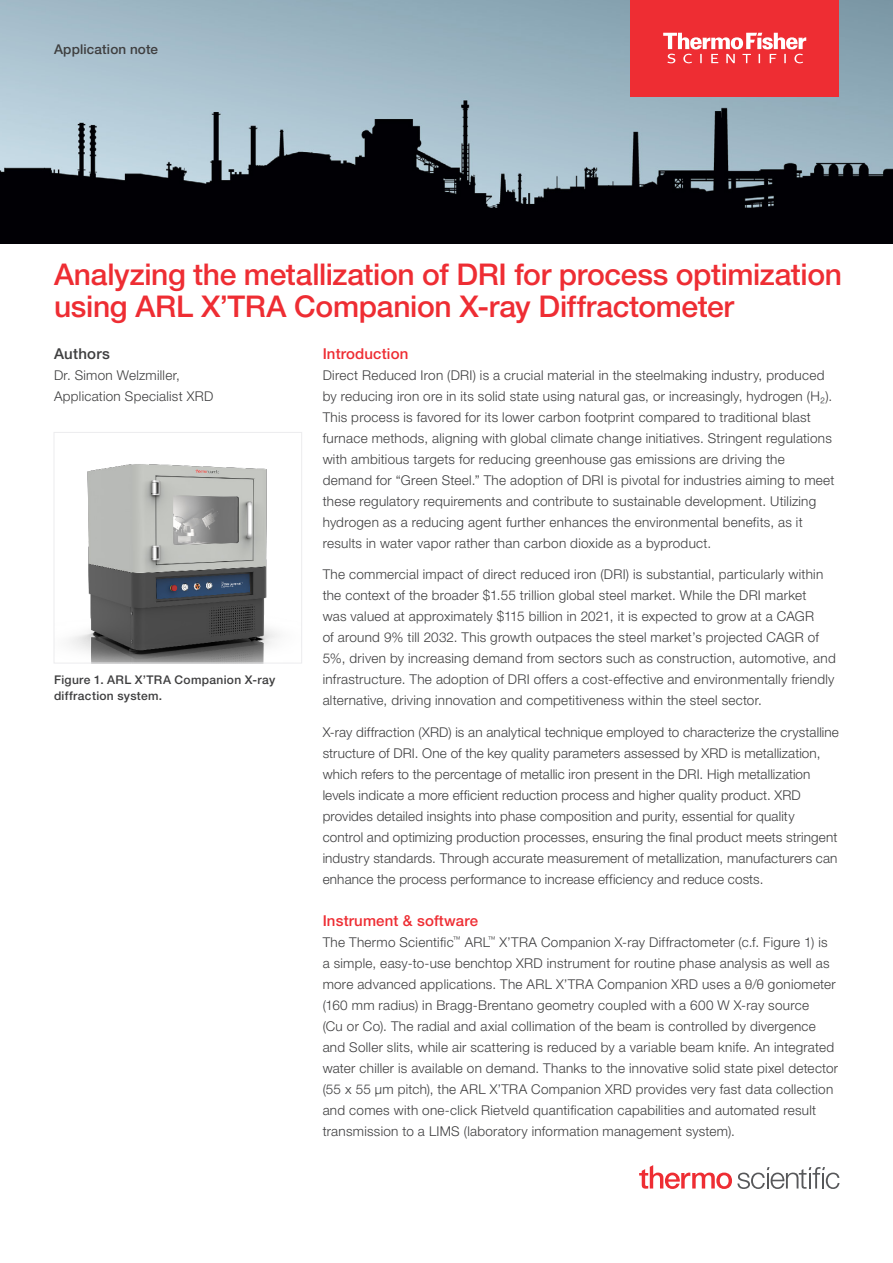
<style>
.page{position:relative;width:893px;height:1263px;background:#fff}
.page>*{position:absolute;margin:0;border:0;box-sizing:border-box;transform-origin:0 0}
.t1{font:500 30px/31.5px "Helvetica Neue LTW1 G";letter-spacing:-.01em;color:#ee2d33}
.t2{font:500 15px "Helvetica Neue LTW1 G";letter-spacing:.01em;color:#ee2d33}
.t3{font:500 15px "Helvetica Neue LTW1 G";letter-spacing:.02em;color:#3e3e3f}
.t4{font:300 13.5px/21px "Helvetica Neue LTW1 G";letter-spacing:.02em;color:#3e3e3f}
.t5{font:500 13.5px "Helvetica Neue LTW1 G";letter-spacing:.01em;color:#3e3e3f}
.t6{font:500 12px/15.8px "Helvetica Neue LTW1 G";letter-spacing:.03em;color:#3e3e3f}
</style>
<div class="page">
<img style="left:0;top:0;width:893px;height:243px">
<img style="left:70px;top:464px;width:209px;height:197px">
<div style="left:54px;top:432px;width:248px;height:231px;border:1px solid #ececee"></div>
<svg style="left:639px;top:1165px;width:200px;height:24px"></svg>
<div style="left:630px;top:0;width:209px;height:96px;background:#ee2d33"></div>
<svg style="left:663px;top:33px;width:143px;height:30px"></svg>
<p class="t5" style="left:54px;top:41px;width:106px">Application note</p>
<h1 class="t1" style="left:54px;top:259px;width:790px">Analyzing the metallization of DRI for process optimization using ARL X’TRA Companion X-ray Diffractometer</h1>
<p class="t3" style="left:54px;top:344px;width:58px">Authors</p>
<p class="t4" style="left:54px;top:364px;width:161px">Dr. Simon Welzmiller,<br>Application Specialist XRD</p>
<p class="t6" style="left:54px;top:672px;width:223px">Figure 1. ARL X’TRA Companion X-ray diffraction system.</p>
<p class="t2" style="left:323px;top:344px;width:87px">Introduction</p>
<p class="t4" style="left:323px;top:364px;width:513px">Direct Reduced Iron (DRI) is a crucial material in the steelmaking industry, produced by reducing iron ore in its solid state using natural gas, or increasingly, hydrogen (H₂).<br>This process is favored for its lower carbon footprint compared to traditional blast furnace methods, aligning with global climate change initiatives. Stringent regulations with ambitious targets for reducing greenhouse gas emissions are driving the demand for “Green Steel.” The adoption of DRI is pivotal for industries aiming to meet these regulatory requirements and contribute to sustainable development. Utilizing hydrogen as a reducing agent further enhances the environmental benefits, as it results in water vapor rather than carbon dioxide as a byproduct.</p>
<p class="t4" style="left:323px;top:564px;width:515px">The commercial impact of direct reduced iron (DRI) is substantial, particularly within the context of the broader $1.55 trillion global steel market. While the DRI market<br>was valued at approximately $115 billion in 2021, it is expected to grow at a CAGR<br>of around 9% till 2032. This growth outpaces the steel market’s projected CAGR of 5%, driven by increasing demand from sectors such as construction, automotive, and infrastructure. The adoption of DRI offers a cost-effective and environmentally friendly alternative, driving innovation and competitiveness within the steel sector.</p>
<p class="t4" style="left:323px;top:721px;width:518px">X-ray diffraction (XRD) is an analytical technique employed to characterize the crystalline structure of DRI. One of the key quality parameters assessed by XRD is metallization, which refers to the percentage of metallic iron present in the DRI. High metallization levels indicate a more efficient reduction process and higher quality product. XRD provides detailed insights into phase composition and purity, essential for quality<br>control and optimizing production processes, ensuring the final product meets stringent industry standards. Through accurate measurement of metallization, manufacturers can enhance the process performance to increase efficiency and reduce costs.</p>
<p class="t2" style="left:323px;top:911px;width:157px">Instrument &amp; software</p>
<p class="t4" style="left:323px;top:931px;width:517px">The Thermo Scientific<sup>™</sup> ARL<sup>™</sup> X’TRA Companion X-ray Diffractometer (c.f. Figure 1) is<br>a simple, easy-to-use benchtop XRD instrument for routine phase analysis as well as more advanced applications. The ARL X’TRA Companion XRD uses a θ/θ goniometer (160 mm radius) in Bragg-Brentano geometry coupled with a 600 W X-ray source<br>(Cu or Co). The radial and axial collimation of the beam is controlled by divergence and Soller slits, while air scattering is reduced by a variable beam knife. An integrated water chiller is available on demand. Thanks to the innovative solid state pixel detector (55 x 55 μm pitch), the ARL X’TRA Companion XRD provides very fast data collection and comes with one-click Rietveld quantification capabilities and automated result transmission to a LIMS (laboratory information management system).</p>
</div>
